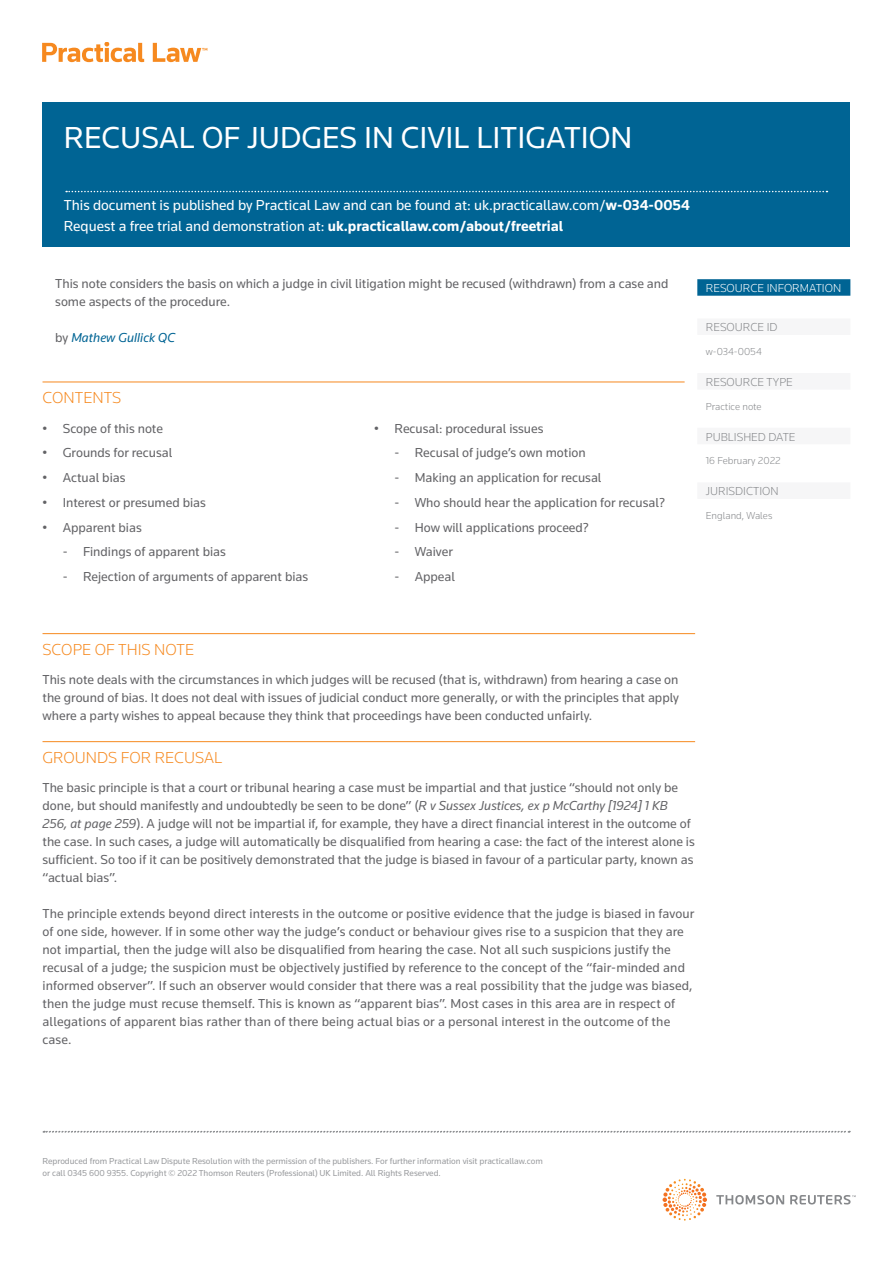
<style>
.page{position:relative;width:893px;height:1263px;background:#fff}
.page>*{position:absolute;margin:0;border:0;box-sizing:border-box;transform-origin:0 0}
.Title_Level_1{font:31.5px "Knowledge";color:#fff}
.HEADING_ONE_ONE_LINE{font:300 16.5px "Knowledge";color:#f6891f}
.CONTENTS{font:300 16.5px "Knowledge";color:#f6891f}
.t1{font:15px "Knowledge";color:#fff}
.Body_Text{font:13.5px/18px "Knowledge";color:#636366}
.Body_Text_with_Bulle{font:13.5px "Knowledge";color:#636366}
.Body_Text-2{font:italic 13.5px "Knowledge";color:#006494}
.grey_side{font:300 12px "Knowledge";color:#86888b}
.blue_side_copy{font:300 12px "Knowledge";color:#fff}
.Sidebar_Text{font:300 10.5px "Knowledge";color:#86888b}
.t2{font:9px/12px "Knowledge";letter-spacing:-.005em;color:#999b9e}
.s1{font-weight:700}
.s2{font-style:normal;color:#636366}
.s3{font-style:italic}
</style>
<div class="page">
<svg style="left:43px;top:43px;width:164px;height:19px"></svg>
<hr style="left:43px;top:633px;width:652px;height:1px;background:#f6891f">
<hr style="left:43px;top:741px;width:652px;height:1px;background:#f6891f">
<svg style="left:716px;top:1195px;width:140px;height:9px"></svg>
<svg style="left:662px;top:1179px;width:45px;height:39px"></svg>
<svg style="left:43px;top:1131px;width:807px;height:2px"></svg>
<div style="left:43px;top:102px;width:807px;height:145px;background:#006494"></div>
<hr style="left:43px;top:382px;width:642px;height:1px;background:#f6891f">
<div style="left:697px;top:279px;width:153px;height:17px;background:#006494"></div>
<div style="left:697px;top:318px;width:153px;height:17px;background:#f6f6f7"></div>
<div style="left:697px;top:373px;width:153px;height:17px;background:#f6f6f7"></div>
<div style="left:697px;top:428px;width:153px;height:16px;background:#f6f6f7"></div>
<div style="left:697px;top:482px;width:153px;height:17px;background:#f6f6f7"></div>
<svg style="left:66px;top:191px;width:761px;height:1px"></svg>
<p class="Title_Level_1" style="left:64px;top:118px;width:570px">RECUSAL OF JUDGES IN CIVIL LITIGATION</p>
<p class="t1" style="left:64px;top:196px;width:627px">This document is published by Practical Law and can be found at: uk.practicallaw.com/<span class="s1">w-034-0054</span></p>
<p class="t1" style="left:64px;top:216px;width:501px">Request a free trial and demonstration at: <span class="s1">uk.practicallaw.com/about/freetrial</span></p>
<p class="Body_Text" style="left:55px;top:274px;width:615px">This note considers the basis on which a judge in civil litigation might be recused (withdrawn) from a case and some aspects of the procedure.</p>
<p class="Body_Text-2" style="left:55px;top:329px;width:121px"><span class="s2">by</span> Mathew Gullick QC</p>
<p class="CONTENTS" style="left:43px;top:387px;width:80px">CONTENTS</p>
<p class="Body_Text" style="left:43px;top:419px;width:122px">• Scope of this note</p>
<p class="Body_Text" style="left:43px;top:444px;width:131px">• Grounds for recusal</p>
<p class="Body_Text" style="left:43px;top:468px;width:84px">• Actual bias</p>
<p class="Body_Text" style="left:43px;top:493px;width:165px">• Interest or presumed bias</p>
<p class="Body_Text" style="left:43px;top:518px;width:101px">• Apparent bias</p>
<p class="Body_Text_with_Bulle" style="left:63px;top:543px;width:165px">- Findings of apparent bias</p>
<p class="Body_Text_with_Bulle" style="left:63px;top:568px;width:247px">- Rejection of arguments of apparent bias</p>
<p class="Body_Text" style="left:374px;top:419px;width:171px">• Recusal: procedural issues</p>
<p class="Body_Text_with_Bulle" style="left:394px;top:444px;width:193px">- Recusal of judge’s own motion</p>
<p class="Body_Text_with_Bulle" style="left:394px;top:469px;width:209px">- Making an application for recusal</p>
<p class="Body_Text_with_Bulle" style="left:394px;top:494px;width:272px">- Who should hear the application for recusal?</p>
<p class="Body_Text_with_Bulle" style="left:394px;top:519px;width:196px">- How will applications proceed?</p>
<p class="Body_Text_with_Bulle" style="left:394px;top:543px;width:60px">- Waiver</p>
<p class="Body_Text_with_Bulle" style="left:394px;top:568px;width:62px">- Appeal</p>
<p class="blue_side_copy" style="left:706px;top:281px;width:137px">RESOURCE INFORMATION</p>
<p class="grey_side" style="left:706px;top:320px;width:73px">RESOURCE ID</p>
<p class="Sidebar_Text" style="left:706px;top:345px;width:57px">w-034-0054</p>
<p class="grey_side" style="left:706px;top:374px;width:89px">RESOURCE TYPE</p>
<p class="Sidebar_Text" style="left:706px;top:400px;width:57px">Practice note</p>
<p class="grey_side" style="left:706px;top:429px;width:91px">PUBLISHED DATE</p>
<p class="Sidebar_Text" style="left:706px;top:454px;width:76px">16 February 2022</p>
<p class="grey_side" style="left:706px;top:484px;width:74px">JURISDICTION</p>
<p class="Sidebar_Text" style="left:706px;top:509px;width:68px">England, Wales</p>
<p class="HEADING_ONE_ONE_LINE" style="left:43px;top:639px;width:153px">SCOPE OF THIS NOTE</p>
<p class="Body_Text" style="left:43px;top:670px;width:638px;text-align:justify">This note deals with the circumstances in which judges will be recused (that is, withdrawn) from hearing a case on the ground of bias. It does not deal with issues of judicial conduct more generally, or with the principles that apply where a party wishes to appeal because they think that proceedings have been conducted unfairly.</p>
<p class="HEADING_ONE_ONE_LINE" style="left:43px;top:747px;width:181px">GROUNDS FOR RECUSAL</p>
<p class="Body_Text" style="left:43px;top:778px;width:654px">The basic principle is that a court or tribunal hearing a case must be impartial and that justice “should not only be done, but should manifestly and undoubtedly be seen to be done” (<span class="s3">R v Sussex Justices, ex p McCarthy [1924] 1 KB 256, at page 259</span>). A judge will not be impartial if, for example, they have a direct financial interest in the outcome of the case. In such cases, a judge will automatically be disqualified from hearing a case: the fact of the interest alone is sufficient. So too if it can be positively demonstrated that the judge is biased in favour of a particular party, known as “actual bias”.</p>
<p class="Body_Text" style="left:43px;top:904px;width:653px">The principle extends beyond direct interests in the outcome or positive evidence that the judge is biased in favour of one side, however. If in some other way the judge’s conduct or behaviour gives rise to a suspicion that they are not impartial, then the judge will also be disqualified from hearing the case. Not all such suspicions justify the recusal of a judge; the suspicion must be objectively justified by reference to the concept of the “fair-minded and informed observer”. If such an observer would consider that there was a real possibility that the judge was biased, then the judge must recuse themself. This is known as “apparent bias”. Most cases in this area are in respect of allegations of apparent bias rather than of there being actual bias or a personal interest in the outcome of the case.</p>
<p class="t2" style="left:43px;top:1154px;width:502px">Reproduced from Practical Law Dispute Resolution with the permission of the publishers. For further information visit practicallaw.com or call 0345 600 9355. Copyright © 2022 Thomson Reuters (Professional) UK Limited. All Rights Reserved.</p>
</div>
